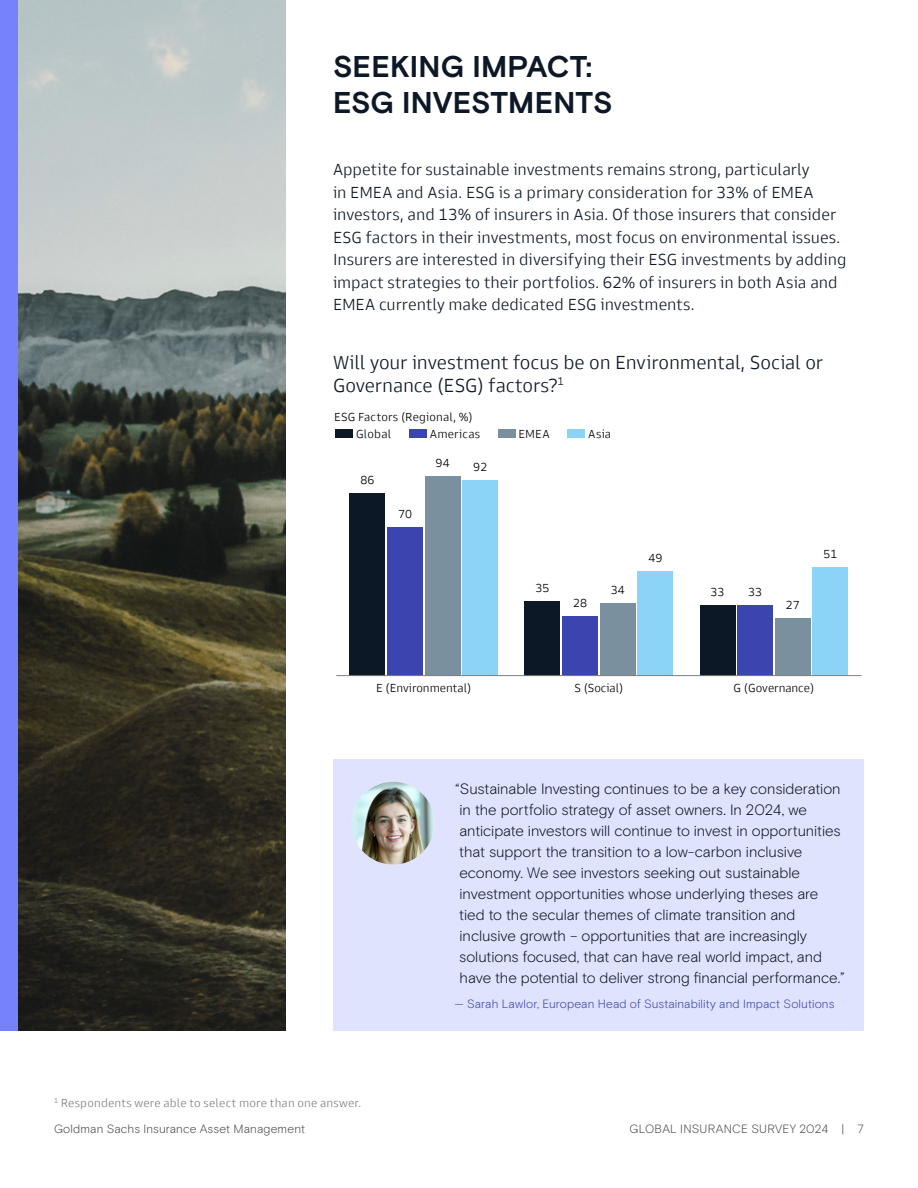
<style>
.page{position:relative;width:918px;height:1188px;background:#fff}
.page>*{position:absolute;margin:0;border:0;box-sizing:border-box;transform-origin:0 0}
.t1{font:700 30px/36px "Basis Grotesque Pro";letter-spacing:.005em;color:#0d1826}
.t2{font:300 19.5px/22.5px "Goldman Sans";letter-spacing:-.005em;color:#0d1826}
.t3{font:300 16.5px/22.5px "Goldman Sans";color:#0d1826}
.t4{font:300 15px/21px "Basis Grotesque Pro";letter-spacing:-.005em;color:#0d1826}
.t5{font:300 12px/16.8px "Goldman Sans";letter-spacing:.005em;color:#000}
.t6{font:300 12px "Basis Grotesque Pro";letter-spacing:.01em;color:#4d4d4d}
.t7{font:300 12px "Basis Grotesque Pro";letter-spacing:.01em;color:#3a45b0}
.t8{font:300 12px "Goldman Sans";letter-spacing:.015em;color:#808080}
</style>
<div class="page">
<img style="left:18px;top:0;width:268px;height:1031px">
<div style="left:0;top:0;width:18px;height:1031px;background:#7681fc"></div>
<div style="left:333px;top:759px;width:531px;height:272px;background:#e0e3fd"></div>
<img style="left:352px;top:782px;width:83px;height:83px;border-radius:41px">
<div style="left:349px;top:493px;width:36px;height:183px;background:#0d1826"></div>
<div style="left:524px;top:601px;width:36px;height:75px;background:#0d1826"></div>
<div style="left:700px;top:606px;width:36px;height:70px;background:#0d1826"></div>
<div style="left:387px;top:527px;width:36px;height:149px;background:#3a45b0"></div>
<div style="left:562px;top:616px;width:36px;height:60px;background:#3a45b0"></div>
<div style="left:737px;top:606px;width:36px;height:70px;background:#3a45b0"></div>
<div style="left:425px;top:476px;width:36px;height:200px;background:#7a909e"></div>
<div style="left:600px;top:603px;width:36px;height:73px;background:#7a909e"></div>
<div style="left:775px;top:618px;width:36px;height:58px;background:#7a909e"></div>
<div style="left:462px;top:480px;width:36px;height:196px;background:#8bd3f7"></div>
<div style="left:637px;top:572px;width:36px;height:104px;background:#8bd3f7"></div>
<div style="left:812px;top:567px;width:36px;height:109px;background:#8bd3f7"></div>
<hr style="left:336px;top:675px;width:526px;height:1px;background:#7f7f7f">
<div style="left:567px;top:429px;width:18px;height:9px;background:#8bd3f7"></div>
<div style="left:498px;top:429px;width:18px;height:9px;background:#7a909e"></div>
<div style="left:409px;top:429px;width:18px;height:9px;background:#3a45b0"></div>
<div style="left:335px;top:429px;width:18px;height:9px;background:#0d1826"></div>
<h1 class="t1" style="left:333px;top:50px;width:281px">SEEKING IMPACT:<br>ESG INVESTMENTS</h1>
<p class="t3" style="left:333px;top:158px;width:515px">Appetite for sustainable investments remains strong, particularly<br>in EMEA and Asia. ESG is a primary consideration for 33% of EMEA investors, and 13% of insurers in Asia. Of those insurers that consider ESG factors in their investments, most focus on environmental issues.<br>Insurers are interested in diversifying their ESG investments by adding impact strategies to their portfolios. 62% of insurers in both Asia and EMEA currently make dedicated ESG investments.</p>
<h2 class="t2" style="left:333px;top:351px;width:492px">Will your investment focus be on Environmental, Social or<br>Governance (ESG) factors?<sup>1</sup></h2>
<p class="t5" style="left:356px;top:408px;width:118px;text-indent:-22px">ESG Factors (Regional, %)<br>Global</p>
<p class="t5" style="left:430px;top:425px;width:52px">Americas</p>
<p class="t5" style="left:519px;top:425px;width:33px">EMEA</p>
<p class="t5" style="left:588px;top:425px;width:25px">Asia</p>
<p class="t5" style="left:360px;top:471px;width:15px">86</p>
<p class="t5" style="left:398px;top:505px;width:15px">70</p>
<p class="t5" style="left:436px;top:454px;width:15px">94</p>
<p class="t5" style="left:473px;top:459px;width:15px">92</p>
<p class="t5" style="left:535px;top:580px;width:15px">35</p>
<p class="t5" style="left:573px;top:594px;width:15px">28</p>
<p class="t5" style="left:611px;top:582px;width:15px">34</p>
<p class="t5" style="left:648px;top:550px;width:15px">49</p>
<p class="t5" style="left:823px;top:546px;width:15px">51</p>
<p class="t5" style="left:711px;top:584px;width:15px">33</p>
<p class="t5" style="left:748px;top:584px;width:15px">33</p>
<p class="t5" style="left:786px;top:597px;width:15px">27</p>
<p class="t5" style="left:376px;top:679px;width:97px">E (Environmental)</p>
<p class="t5" style="left:574px;top:679px;width:51px">S (Social)</p>
<p class="t5" style="left:734px;top:679px;width:82px">G (Governance)</p>
<p class="t8" style="left:54px;top:1096px;width:309px"><sup>1</sup> Respondents were able to select more than one answer.</p>
<p class="t4" style="left:455px;top:778px;width:391px">“Sustainable Investing continues to be a key consideration in the portfolio strategy of asset owners. In 2024, we anticipate investors will continue to invest in opportunities that support the transition to a low-carbon inclusive economy. We see investors seeking out sustainable investment opportunities whose underlying theses are<br>tied to the secular themes of climate transition and inclusive growth – opportunities that are increasingly solutions focused, that can have real world impact, and have the potential to deliver strong financial performance.”</p>
<p class="t7" style="left:455px;top:997px;width:381px">— Sarah Lawlor, European Head of Sustainability and Impact Solutions</p>
<p class="t6" style="left:54px;top:1122px;width:253px">Goldman Sachs Insurance Asset Management</p>
<p class="t6" style="left:630px;top:1122px;width:236px">GLOBAL INSURANCE SURVEY 2024 | 7</p>
</div>
